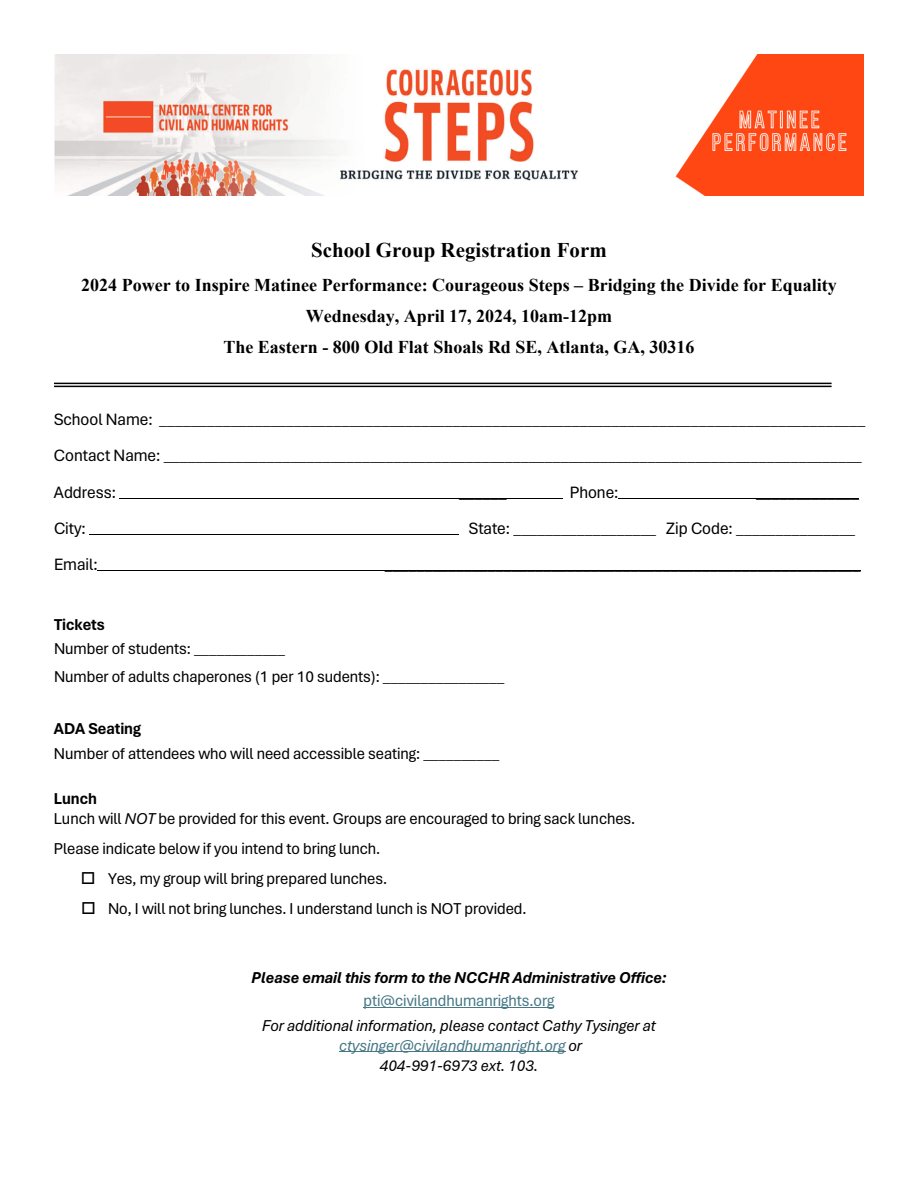
<style>
.page{position:relative;width:918px;height:1188px;background:#fff}
.page>*{position:absolute;margin:0;border:0;box-sizing:border-box;transform-origin:0 0}
.t1{font:700 20.85px "Times New Roman";letter-spacing:.005em;color:#000}
.t2{font:700 18px/31.2px "Times New Roman";color:#000;text-align:center}
.t3{font:17.25px/36.2px "Aptos Display";color:#000}
.t4{font:16.5px/27.8px "Aptos Display";color:#000}
.t5{font:italic 16.5px/20.1px "Aptos Display";color:#000;text-align:center}
.t6{font:italic 700 16.5px "Aptos Display";color:#000}
.t7{font:16.5px "Aptos Display";color:#467886}
.t8{font:700 16.5px "Aptos Display";color:#000}
.s1{font-weight:700}
.s2{font-style:italic}
.s3{color:#467886}
</style>
<div class="page">
<hr style="left:119px;top:498px;width:444px;height:1px;background:#000">
<hr style="left:618px;top:498px;width:241px;height:1px;background:#000">
<hr style="left:89px;top:534px;width:370px;height:1px;background:#000">
<hr style="left:98px;top:570px;width:763px;height:1px;background:#000">
<hr style="left:364px;top:1007px;width:190px;height:1px;background:#467886">
<hr style="left:339px;top:1052px;width:226px;height:1px;background:#467886">
<img style="left:54px;top:54px;width:810px;height:141px">
<hr style="left:54px;top:383px;width:778px;height:1px;background:#000">
<hr style="left:54px;top:386px;width:778px;height:1px;background:#000">
<p class="t1" style="left:311px;top:238px;width:297px">School Group Registration Form</p>
<p class="t2" style="left:81px;top:269px;width:757px">2024 Power to Inspire Matinee Performance: Courageous Steps – Bridging the Divide for Equality<br>Wednesday, April 17, 2024, 10am-12pm<br>The Eastern - 800 Old Flat Shoals Rd SE, Atlanta, GA, 30316</p>
<p class="t3" style="left:54px;top:401px;width:813px">School Name: _________________________________________________________________________________________<br>Contact Name: ________________________________________________________________________________________<br>Address:</p>
<p class="t3" style="left:459px;top:474px;width:49px">______</p>
<p class="t3" style="left:570px;top:474px;width:50px">Phone:</p>
<p class="t3" style="left:756px;top:474px;width:105px">_____________</p>
<p class="t3" style="left:54px;top:510px;width:33px">City:</p>
<p class="t3" style="left:469px;top:510px;width:388px">State: __________________ Zip Code: _______________</p>
<p class="t3" style="left:54px;top:546px;width:45px">Email:</p>
<p class="t3" style="left:385px;top:546px;width:478px">____________________________________________________________</p>
<p class="t8" style="left:54px;top:614px;width:52px">Tickets</p>
<p class="t4" style="left:54px;top:635px;width:452px">Number of students: ____________<br>Number of adults chaperones (1 per 10 sudents): ________________</p>
<p class="t8" style="left:54px;top:719px;width:88px">ADA Seating</p>
<p class="t4" style="left:54px;top:740px;width:447px">Number of attendees who will need accessible seating: __________</p>
<p class="t4" style="left:54px;top:788px;width:583px;line-height:20.1px"><span class="s1">Lunch<br></span>Lunch will <span class="s2">NOT</span> be provided for this event. Groups are encouraged to bring sack lunches.</p>
<p class="t4" style="left:54px;top:835px;width:328px">Please indicate below if you intend to bring lunch.</p>
<p class="t4" style="left:81px;top:865px;width:308px">□ Yes, my group will bring prepared lunches.</p>
<p class="t4" style="left:81px;top:895px;width:447px">□ No, I will not bring lunches. I understand lunch is NOT provided.</p>
<p class="t6" style="left:252px;top:968px;width:416px">Please email this form to the NCCHR Administrative Office:</p>
<p class="t7" style="left:364px;top:991px;width:192px">pti@civilandhumanrights.org</p>
<p class="t5" style="left:262px;top:1015px;width:396px">For additional information, please contact Cathy Tysinger at <span class="s3">ctysinger@civilandhumanright.org</span> or<br>404-991-6973 ext. 103.</p>
</div>
